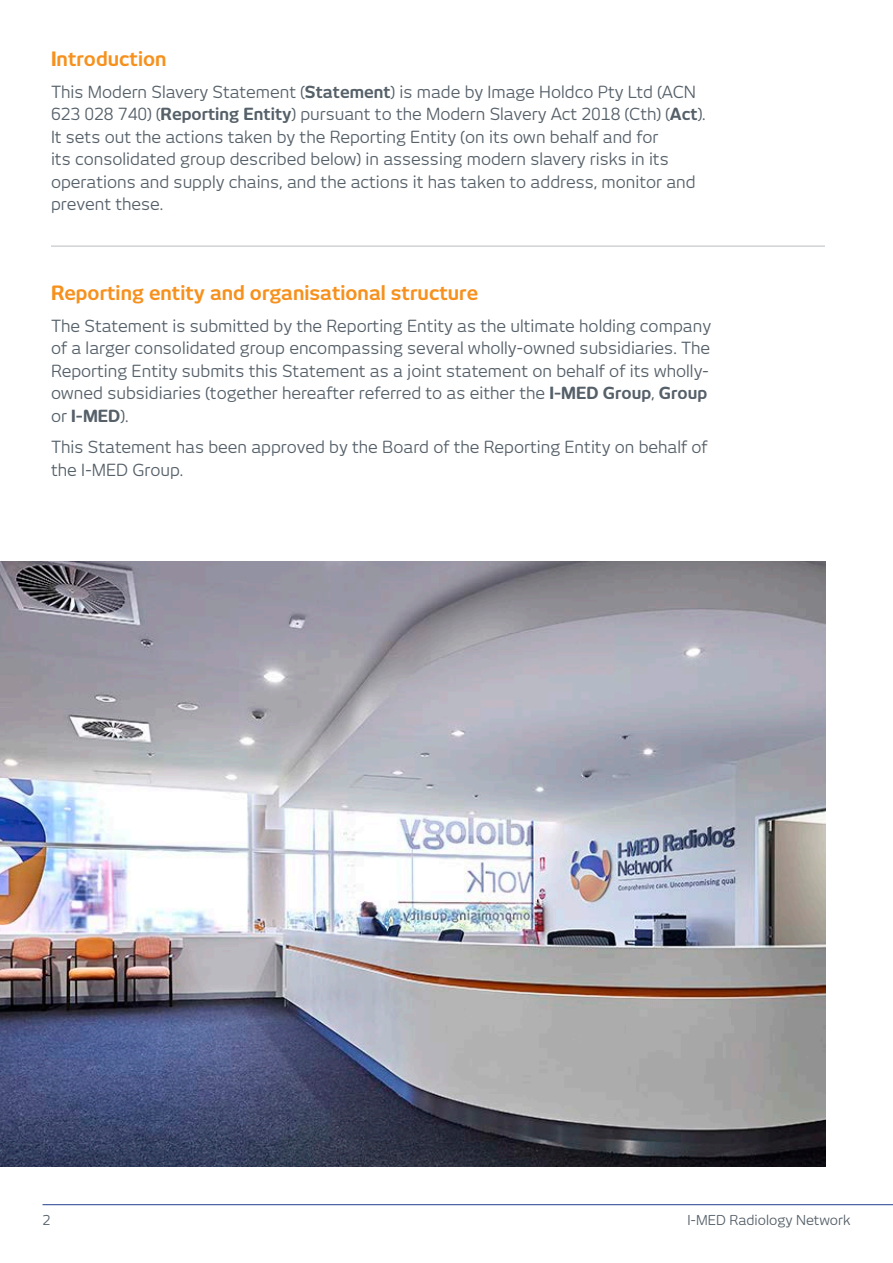
<style>
.page{position:relative;width:893px;height:1263px;background:#fff}
.page>*{position:absolute;margin:0;border:0;box-sizing:border-box;transform-origin:0 0}
.Body_copy{font:700 19.5px "New June";color:#f6911e}
.Body_copy-2{font:16.5px/22.5px "New June";color:#556069}
.t1{font:13.5px "New June";color:#556069}
.s1{font-weight:700}
</style>
<div class="page">
<hr style="left:43px;top:1204px;width:850px;height:1px;background:#253f8e">
<hr style="left:51px;top:245px;width:774px;height:2px;background:#d1d2d4">
<img style="left:0;top:561px;width:826px;height:605px">
<p class="Body_copy" style="left:51px;top:48px;width:117px">Introduction</p>
<p class="Body_copy-2" style="left:51px;top:80px;width:656px">This Modern Slavery Statement (<span class="s1">Statement</span>) is made by Image Holdco Pty Ltd (ACN<br>623 028 740) (<span class="s1">Reporting Entity</span>) pursuant to the Modern Slavery Act 2018 (Cth) (<span class="s1">Act</span>).</p>
<p class="Body_copy-2" style="left:51px;top:125px;width:646px">It sets out the actions taken by the Reporting Entity (on its own behalf and for<br>its consolidated group described below) in assessing modern slavery risks in its operations and supply chains, and the actions it has taken to address, monitor and prevent these.</p>
<p class="Body_copy" style="left:51px;top:282px;width:429px">Reporting entity and organisational structure</p>
<p class="Body_copy-2" style="left:51px;top:314px;width:661px">The Statement is submitted by the Reporting Entity as the ultimate holding company of a larger consolidated group encompassing several wholly-owned subsidiaries. The Reporting Entity submits this Statement as a joint statement on behalf of its wholly&shy;owned subsidiaries (together hereafter referred to as either the <span class="s1">I-MED Group</span>, <span class="s1">Group </span>or <span class="s1">I-MED</span>).</p>
<p class="Body_copy-2" style="left:51px;top:436px;width:658px">This Statement has been approved by the Board of the Reporting Entity on behalf of the I-MED Group.</p>
<p class="t1" style="left:43px;top:1212px;width:9px">2</p>
<p class="t1" style="left:687px;top:1212px;width:165px">I-MED Radiology Network</p>
</div>
